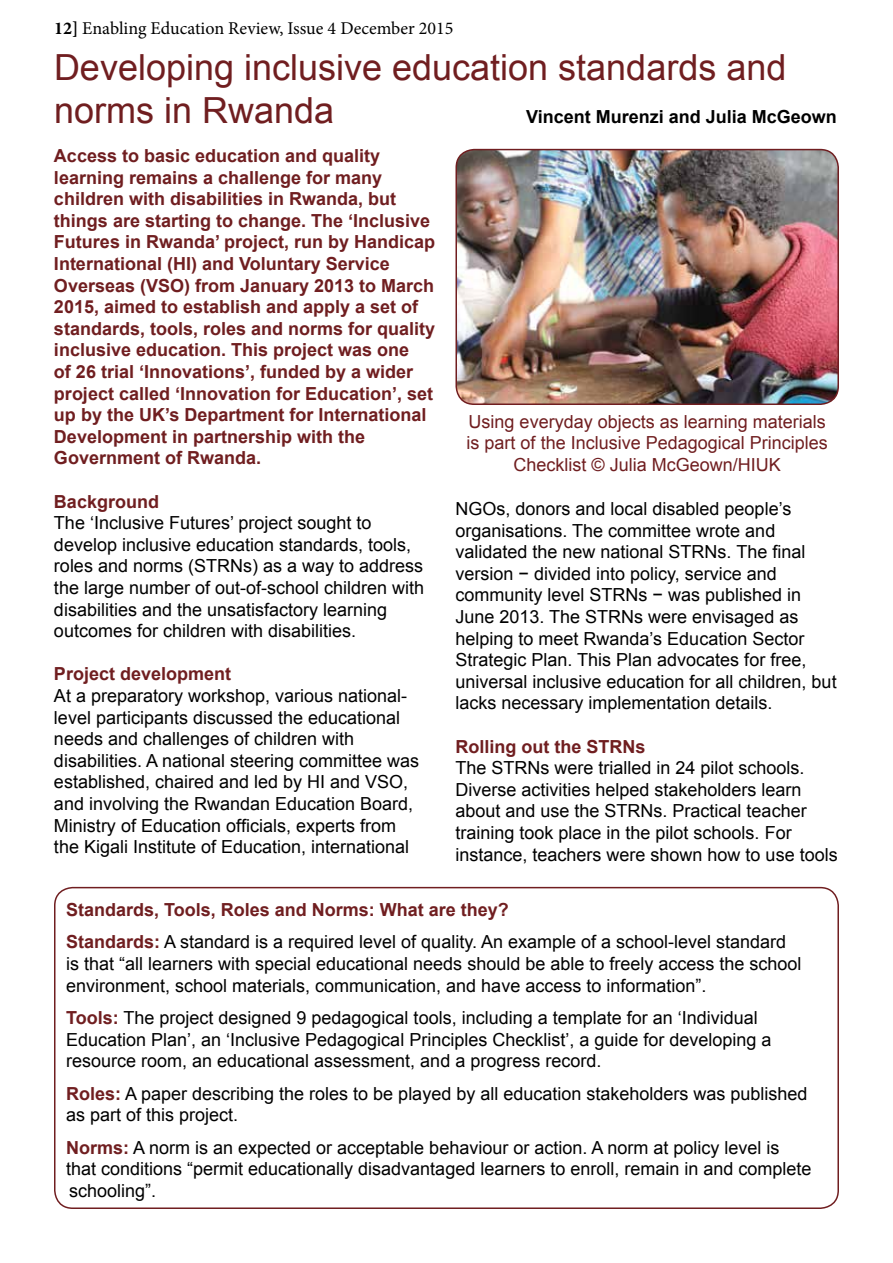
<style>
.page{position:relative;width:893px;height:1263px;background:#fff}
.page>*{position:absolute;margin:0;border:0;box-sizing:border-box;transform-origin:0 0}
.t1{font:36px/43.2px "Arial";color:#701e20}
.t2{font:18px/21.6px "Arial";color:#000}
.t3{font:700 18px/21.6px "Arial";color:#701e20}
.t4{font:18px/21.6px "Arial";color:#701e20;text-align:center}
.t5{font:18px "Minion Pro";color:#000}
.t6{font:700 18px "Arial";color:#000}
.s1{font-weight:700}
.s2{font-weight:700;color:#701e20}
</style>
<div class="page">
<div style="left:54px;top:887px;width:785px;height:322px;border:2px solid #701e20;border-radius:18px"></div>
<img style="left:456px;top:150px;width:382px;height:254px">
<div style="left:455px;top:149px;width:384px;height:256px;border:2px solid #701e20;border-radius:18px"></div>
<p class="t5" style="left:54px;top:17px;width:401px"><span class="s1">12]</span> Enabling Education Review, Issue 4 December 2015</p>
<h1 class="t1" style="left:54px;top:46px;width:734px">Developing inclusive education standards and norms in Rwanda</h1>
<p class="t6" style="left:526px;top:105px;width:312px">Vincent Murenzi and Julia McGeown</p>
<p class="t3" style="left:54px;top:145px;width:383px">Access to basic education and quality learning remains a challenge for many children with disabilities in Rwanda, but things are starting to change. The ‘Inclusive Futures in Rwanda’ project, run by Handicap International (HI) and Voluntary Service Overseas (VSO) from January 2013 to March 2015, aimed to establish and apply a set of standards, tools, roles and norms for quality inclusive education. This project was one<br>of 26 trial ‘Innovations’, funded by a wider project called ‘Innovation for Education’, set up by the UK’s Department for International Development in partnership with the Government of Rwanda.</p>
<p class="t3" style="left:54px;top:491px;width:107px">Background</p>
<p class="t2" style="left:54px;top:512px;width:372px">The ‘Inclusive Futures’ project sought to develop inclusive education standards, tools, roles and norms (STRNs) as a way to address the large number of out-of-school children with disabilities and the unsatisfactory learning outcomes for children with disabilities.</p>
<p class="t3" style="left:54px;top:664px;width:179px">Project development</p>
<p class="t2" style="left:54px;top:685px;width:367px">At a preparatory workshop, various national&shy;level participants discussed the educational needs and challenges of children with disabilities. A national steering committee was established, chaired and led by HI and VSO, and involving the Rwandan Education Board, Ministry of Education officials, experts from the Kigali Institute of Education, international</p>
<p class="t4" style="left:467px;top:411px;width:363px">Using everyday objects as learning materials is part of the Inclusive Pedagogical Principles<br>Checklist © Julia McGeown/HIUK</p>
<p class="t2" style="left:455px;top:498px;width:383px">NGOs, donors and local disabled people’s organisations. The committee wrote and validated the new national STRNs. The final version − divided into policy, service and community level STRNs − was published in June 2013. The STRNs were envisaged as helping to meet Rwanda’s Education Sector Strategic Plan. This Plan advocates for free, universal inclusive education for all children, but lacks necessary implementation details.</p>
<p class="t3" style="left:455px;top:736px;width:192px">Rolling out the STRNs</p>
<p class="t2" style="left:455px;top:757px;width:384px">The STRNs were trialled in 24 pilot schools.<br>Diverse activities helped stakeholders learn about and use the STRNs. Practical teacher training took place in the pilot schools. For instance, teachers were shown how to use tools</p>
<p class="t2" style="left:66px;top:894px;width:722px;line-height:32.4px"><span class="s2">Standards, Tools, Roles and Norms: What are they?<br>Standards:</span> A standard is a required level of quality. An example of a school-level standard</p>
<p class="t2" style="left:66px;top:953px;width:737px">is that “all learners with special educational needs should be able to freely access the school environment, school materials, communication, and have access to information”.</p>
<p class="t2" style="left:66px;top:1007px;width:707px"><span class="s2">Tools:</span> The project designed 9 pedagogical tools, including a template for an ‘Individual<br>Education Plan’, an ‘Inclusive Pedagogical Principles Checklist’, a guide for developing a resource room, an educational assessment, and a progress record.</p>
<p class="t2" style="left:66px;top:1083px;width:743px"><span class="s2">Roles:</span> A paper describing the roles to be played by all education stakeholders was published as part of this project.</p>
<p class="t2" style="left:66px;top:1137px;width:747px"><span class="s2">Norms:</span> A norm is an expected or acceptable behaviour or action. A norm at policy level is that conditions “permit educationally disadvantaged learners to enroll, remain in and complete schooling”.</p>
</div>
